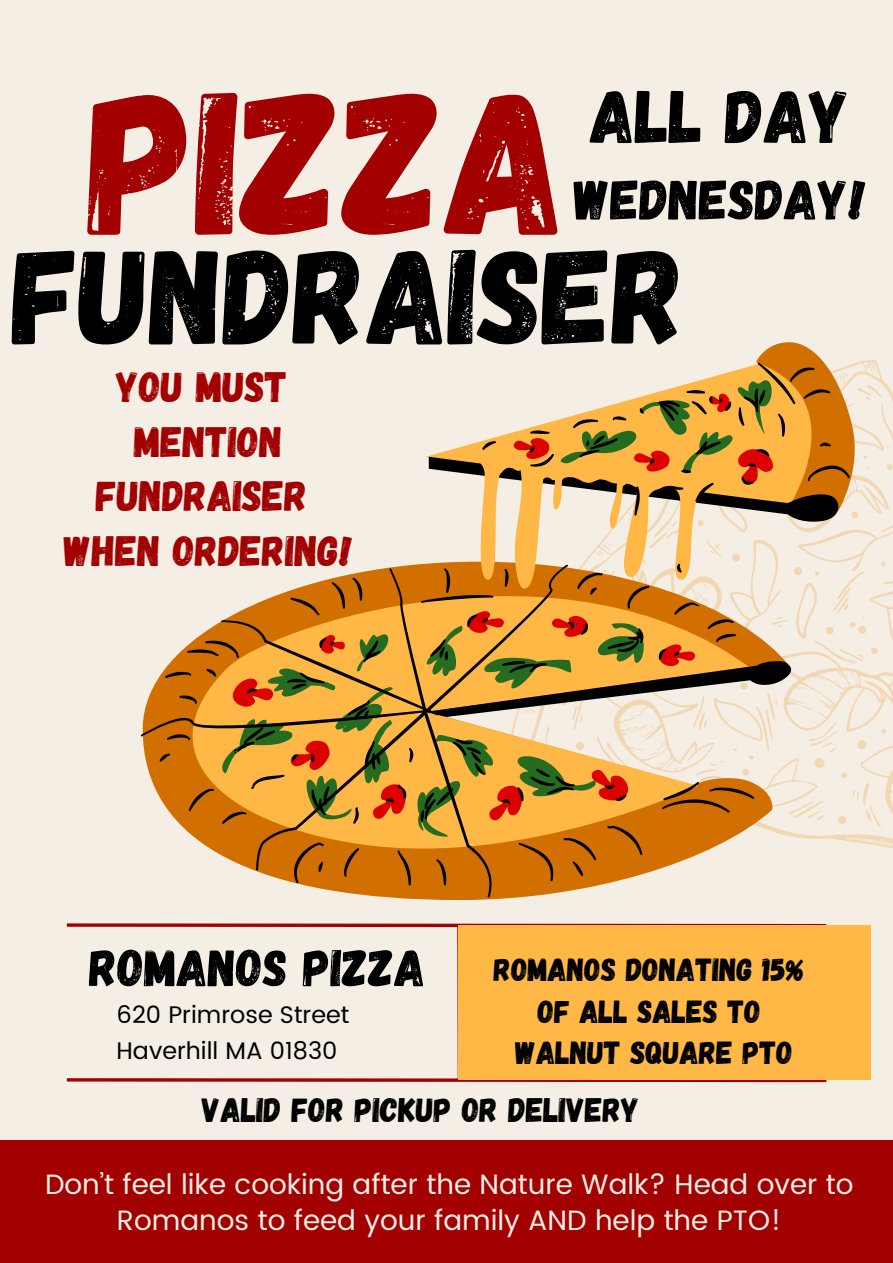
<style>
.page{position:relative;width:893px;height:1263px;background:#f4eee5}
.page>*{position:absolute;margin:0;border:0;box-sizing:border-box;transform-origin:0 0}
.t1{font:202.27px "Gagalin";color:#a20001}
.t2{font:135px "Gagalin";color:#000}
.t3{font:74.85px "Gagalin";color:#000}
.t4{font:56.1px "Gagalin";color:#000}
.t5{font:51.75px "Gagalin";color:#000}
.t6{font:42.45px/54.6px "Gagalin";color:#a20001;text-align:center}
.t7{font:33.97px "Gagalin";color:#000}
.t8{font:31.95px/41.1px "Gagalin";color:#000;text-align:center}
.t9{font:27.97px/36px "Poppins";color:#f4eee5;text-align:center}
.t10{font:24px "Poppins";color:#000}
</style>
<div class="page">
<div style="left:0;top:1140px;width:893px;height:123px;background:#a20001"></div>
<svg style="left:855px;top:359px;width:38px;height:489px"></svg>
<svg style="left:141px;top:362px;width:709px;height:535px"></svg>
<svg style="left:66px;top:923px;width:763px;height:160px"></svg>
<div style="left:458px;top:926px;width:412px;height:154px;background:#ffb745"></div>
<p class="t3" style="left:590px;top:68px;width:261px">ALL DAY</p>
<p class="t4" style="left:574px;top:163px;width:293px">WEDNESDAY!</p>
<h1 class="t1" style="left:89px;top:31px;width:479px">PIZZA</h1>
<h3 class="t2" style="left:13px;top:209px;width:675px">FUNDRAISER</h3>
<p class="t6" style="left:64px;top:357px;width:290px">YOU MUST<br>MENTION<br>FUNDRAISER<br>WHEN ORDERING!</p>
<h2 class="t5" style="left:89px;top:934px;width:338px">ROMANOS PIZZA</h2>
<h3 class="t10" style="left:117px;top:1000px;width:234px">620 Primrose Street</h3>
<h5 class="t10" style="left:117px;top:1036px;width:222px">Haverhill MA 01830</h5>
<h4 class="t8" style="left:494px;top:948px;width:313px">ROMANOS DONATING 15%<br>OF ALL SALES TO<br>WALNUT SQUARE PTO</h4>
<p class="t7" style="left:202px;top:1088px;width:439px">VALID FOR PICKUP OR DELIVERY</p>
<p class="t9" style="left:45px;top:1166px;width:810px">Don’t feel like cooking after the Nature Walk? Head over to<br>Romanos to feed your family AND help the PTO!</p>
</div>
